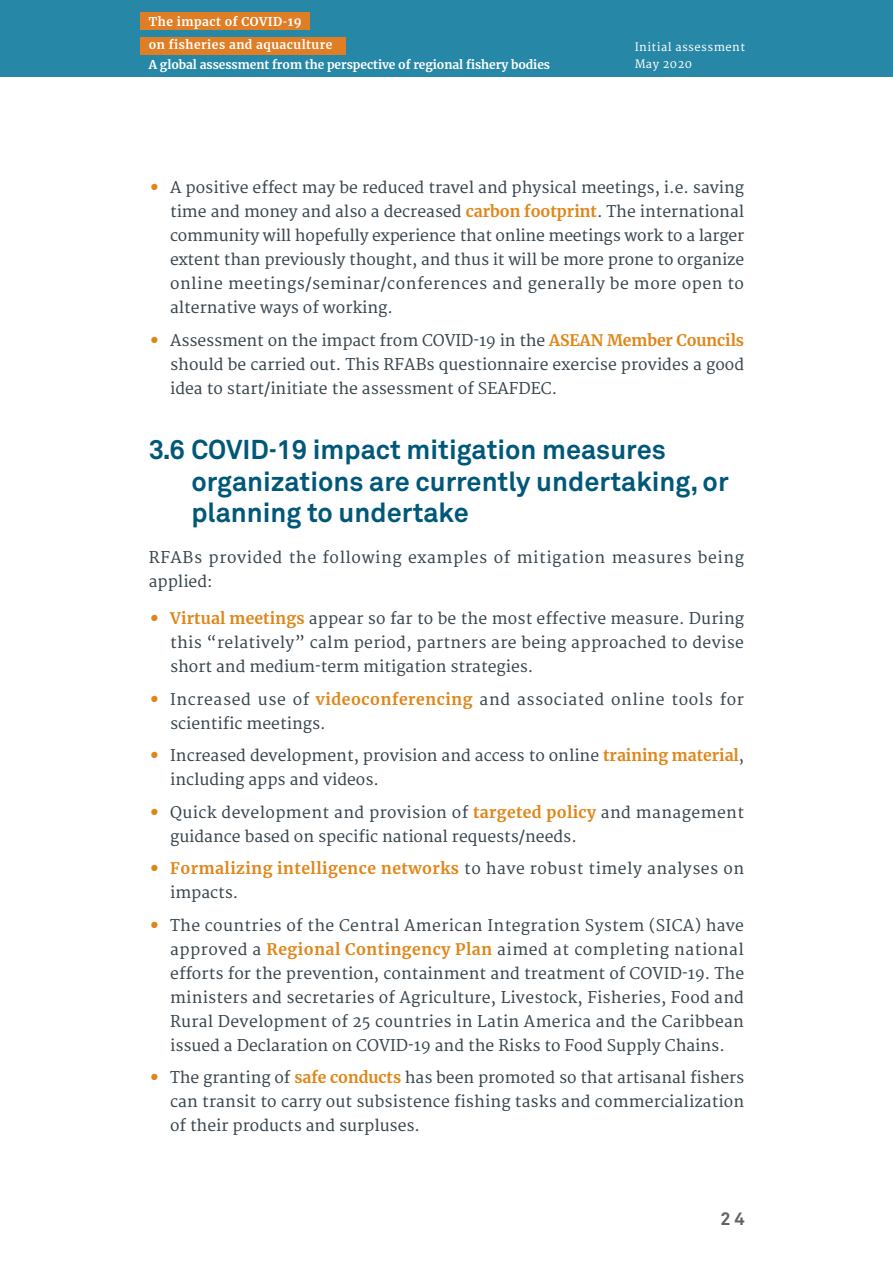
<style>
.page{position:relative;width:893px;height:1263px;background:#fff}
.page>*{position:absolute;margin:0;border:0;box-sizing:border-box;transform-origin:0 0}
.t1{font:700 27px/31.5px "Akkurat";color:#005879}
.t2{font:700 18px "Akkurat";color:#636366}
.t3{font:15.75px/24px "Merriweather";color:#38454d;text-align:justify}
.t4{font:15.75px/24px "Merriweather";letter-spacing:.04em;color:#38454d}
.t5{font:15.75px/24px "Merriweather";letter-spacing:.025em;color:#38454d}
.t6{font:700 12px "Merriweather";letter-spacing:-.005em;color:#fff}
.t7{font:700 12px "Merriweather";letter-spacing:.04em;color:#fff}
.t8{font:11.25px "Merriweather";letter-spacing:.04em;color:#fff}
.s1{font-weight:700;font-size:27px;color:#df8619}
.s2{font-weight:700;color:#df8619}
</style>
<div class="page">
<div style="left:0;top:0;width:893px;height:77px;background:#2787a6"></div>
<div style="left:140px;top:13px;width:170px;height:17px;background:#e07e26"></div>
<div style="left:140px;top:37px;width:206px;height:17px;background:#e07e26"></div>
<p class="t7" style="left:149px;top:13px;width:154px">The impact of COVID-19</p>
<p class="t7" style="left:149px;top:37px;width:185px">on fisheries and aquaculture</p>
<p class="t8" style="left:635px;top:41px;width:112px">Initial assessment</p>
<p class="t6" style="left:149px;top:57px;width:403px">A global assessment from the perspective of regional fishery bodies</p>
<p class="t8" style="left:635px;top:58px;width:59px">May 2020</p>
<p class="t3" style="left:170px;top:176px;width:576px;text-indent:-21px"><span class="s1">•</span> A positive effect may be reduced travel and physical meetings, i.e. saving time and money and also a decreased <span class="s2">carbon footprint</span>. The international community will hopefully experience that online meetings work to a larger extent than previously thought, and thus it will be more prone to organize online meetings/seminar/conferences and generally be more open to alternative ways of working.</p>
<p class="t3" style="left:170px;top:329px;width:575px;text-indent:-21px"><span class="s1">•</span> Assessment on the impact from COVID-19 in the <span class="s2">ASEAN Member Councils </span>should be carried out. This RFABs questionnaire exercise provides a good idea to start/initiate the assessment of SEAFDEC.</p>
<h1 class="t1" style="left:191px;top:434px;width:539px;text-indent:-43px">3.6 COVID-19 impact mitigation measures organizations are currently undertaking, or planning to undertake</h1>
<p class="t4" style="left:149px;top:546px;width:597px">RFABs provided the following examples of mitigation measures being applied:</p>
<p class="t3" style="left:170px;top:607px;width:576px;text-indent:-21px"><span class="s1">•</span> <span class="s2">Virtual meetings</span> appear so far to be the most effective measure. During this “relatively” calm period, partners are being approached to devise short and medium-term mitigation strategies.</p>
<p class="t4" style="left:170px;top:688px;width:575px;text-indent:-21px"><span class="s1">•</span> Increased use of <span class="s2">videoconferencing</span> and associated online tools for scientific meetings.</p>
<p class="t3" style="left:170px;top:744px;width:576px;text-indent:-21px"><span class="s1">•</span> Increased development, provision and access to online <span class="s2">training material</span>, including apps and videos.</p>
<p class="t5" style="left:170px;top:801px;width:575px;text-indent:-21px"><span class="s1">•</span> Quick development and provision of <span class="s2">targeted policy</span> and management guidance based on specific national requests/needs.</p>
<p class="t3" style="left:170px;top:857px;width:576px;text-indent:-21px"><span class="s1">•</span> <span class="s2">Formalizing intelligence networks</span> to have robust timely analyses on impacts.</p>
<p class="t3" style="left:170px;top:914px;width:576px;text-indent:-21px"><span class="s1">•</span> The countries of the Central American Integration System (SICA) have approved a <span class="s2">Regional Contingency Plan</span> aimed at completing national efforts for the prevention, containment and treatment of COVID-19. The ministers and secretaries of Agriculture, Livestock, Fisheries, Food and Rural Development of 25 countries in Latin America and the Caribbean issued a Declaration on COVID-19 and the Risks to Food Supply Chains.</p>
<p class="t3" style="left:170px;top:1066px;width:576px;text-indent:-21px"><span class="s1">•</span> The granting of <span class="s2">safe conducts</span> has been promoted so that artisanal fishers can transit to carry out subsistence fishing tasks and commercialization of their products and surpluses.</p>
<p class="t2" style="left:721px;top:1207px;width:26px">24</p>
</div>
